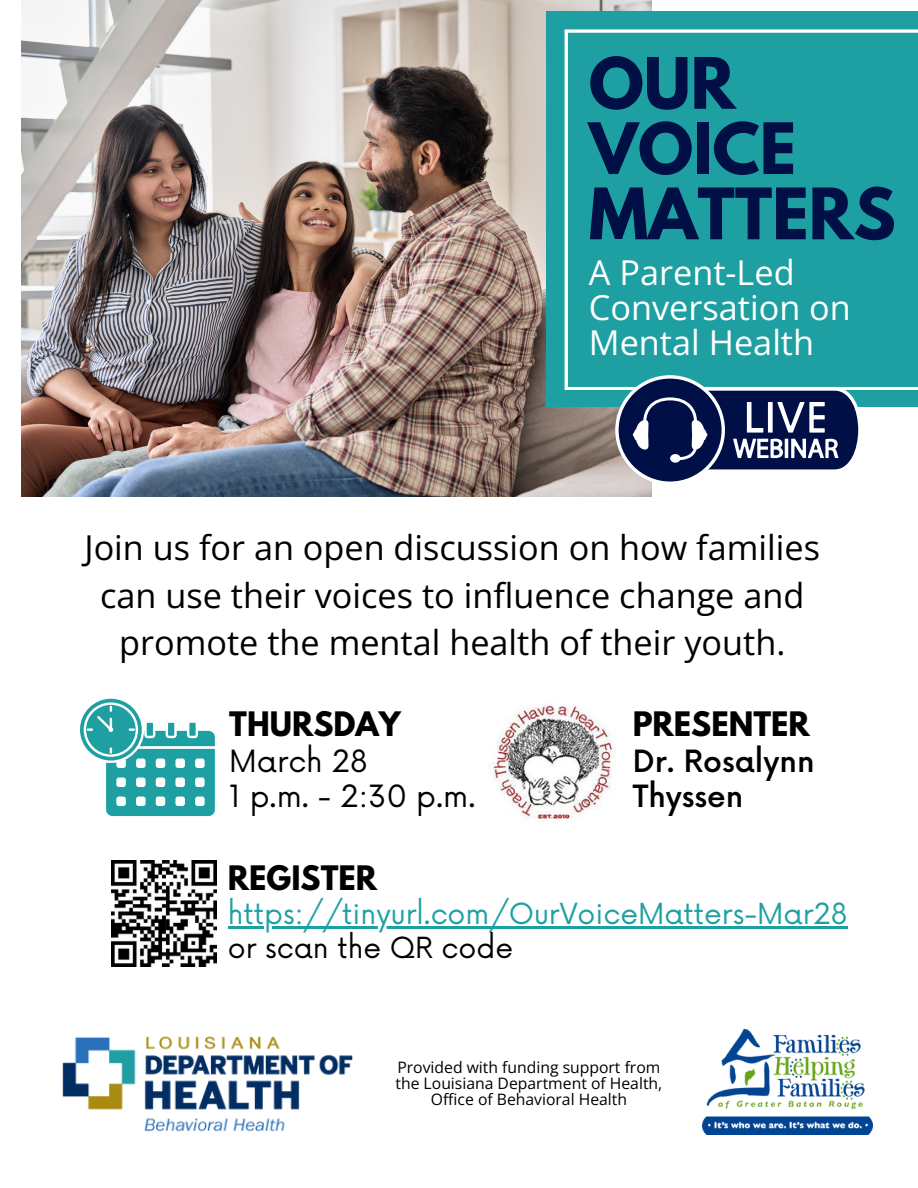
<style>
.page{position:relative;width:918px;height:1188px;background:#fff}
.page>*{position:absolute;margin:0;border:0;box-sizing:border-box;transform-origin:0 0}
.t1{font:700 62.7px/65.2px "League Spartan";color:#001047}
.t2{font:34.35px/34.8px "Open Sans";color:#fff}
.t3{font:34.2px/47.2px "Open Sans";color:#000;text-align:center}
.t4{font:700 29.85px "League Spartan";color:#000}
.t5{font:29.85px/34.8px "Now";color:#000}
.t6{font:500 29.85px/34.8px "Now";color:#000}
.t7{font:28.35px "Now";color:#1ea0a2}
.t8{font:28.35px "Now";color:#000}
.t9{font:15.75px/15.8px "Open Sans";color:#000;text-align:center}
</style>
<div class="page">
<img style="left:21px;top:0;width:630px;height:496px">
<img style="left:702px;top:1029px;width:170px;height:106px">
<svg style="left:80px;top:698px;width:135px;height:119px"></svg>
<img style="left:489px;top:705px;width:125px;height:115px">
<div style="left:546px;top:11px;width:372px;height:396px;background:#1ea0a2"></div>
<svg style="left:565px;top:29px;width:353px;height:361px"></svg>
<svg style="left:615px;top:375px;width:253px;height:110px"></svg>
<img style="left:62px;top:1036px;width:291px;height:96px">
<img style="left:111px;top:861px;width:106px;height:106px">
<hr style="left:228px;top:927px;width:620px;height:2px;background:#1ea0a2">
<h1 class="t1" style="left:589px;top:59px;width:308px">OUR<br>VOICE<br>MATTERS</h1>
<p class="t2" style="left:589px;top:255px;width:264px">A Parent-Led<br>Conversation on<br>Mental Health</p>
<p class="t3" style="left:85px;top:523px;width:737px">Join us for an open discussion on how families can use their voices to influence change and promote the mental health of their youth.</p>
<p class="t4" style="left:229px;top:709px;width:173px">THURSDAY</p>
<p class="t5" style="left:229px;top:745px;width:248px">March 28<br>1 p.m. - 2:30 p.m.</p>
<p class="t4" style="left:633px;top:709px;width:179px">PRESENTER</p>
<p class="t6" style="left:633px;top:746px;width:183px">Dr. Rosalynn<br>Thyssen</p>
<p class="t4" style="left:228px;top:863px;width:151px">REGISTER</p>
<p class="t7" style="left:228px;top:898px;width:621px">https://tinyurl.com/OurVoiceMatters-Mar28</p>
<p class="t8" style="left:228px;top:932px;width:287px">or scan the QR code</p>
<p class="t9" style="left:395px;top:1059px;width:268px">Provided with funding support from the Louisiana Department of Health,<br>Office of Behavioral Health</p>
</div>
